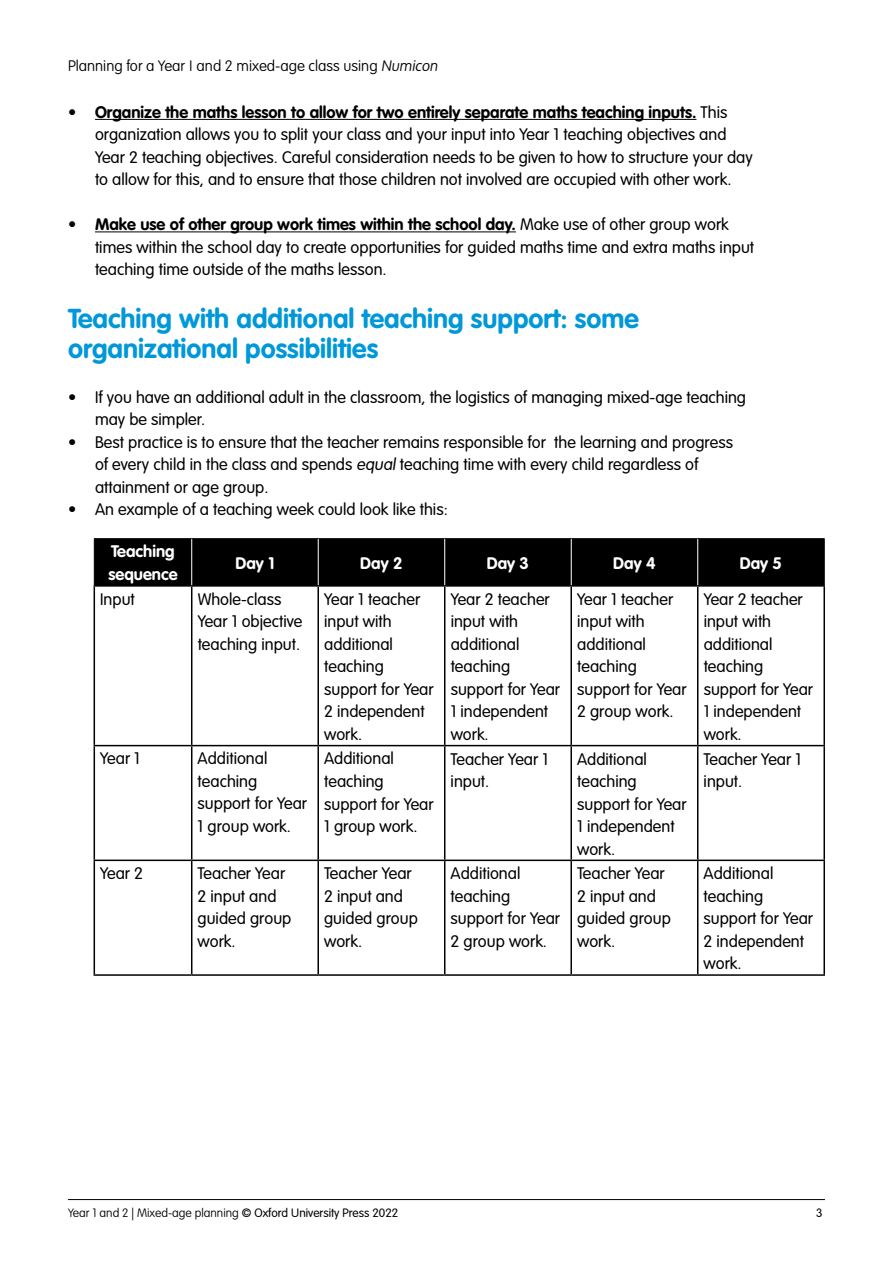
<style>
.page{position:relative;width:893px;height:1263px;background:#fff}
.page>*{position:absolute;margin:0;border:0;box-sizing:border-box;transform-origin:0 0}
.t1{font:700 27px/30px "VAG Rounded Std";color:#0098d8}
.t2{font:300 16.5px/22.5px "VAG Rounded Std";color:#000}
.t3{font:700 16.5px/22.5px "VAG Rounded Std";color:#fff}
.t4{font:100 15px "VAG Rounded Inf";color:#000}
.t5{font:100 12px "VAG Rounded Std";color:#000}
.t6{font:300 12px "VAG Rounded Std";color:#000}
.s1{font-style:italic}
.s2{font-weight:700}
.s3{font-weight:300}
</style>
<div class="page">
<hr style="left:68px;top:1199px;width:757px;height:1px;background:#000">
<hr style="left:95px;top:119px;width:601px;height:1px;background:#000">
<hr style="left:95px;top:231px;width:421px;height:1px;background:#000">
<div style="left:95px;top:539px;width:729px;height:46px;background:#000"></div>
<hr style="left:94px;top:585px;width:98px;height:2px;background:#000">
<hr style="left:94px;top:587px;width:1px;height:158px;background:#000">
<hr style="left:192px;top:585px;width:126px;height:2px;background:#000">
<hr style="left:191px;top:587px;width:1px;height:158px;background:#000">
<hr style="left:318px;top:585px;width:127px;height:2px;background:#000">
<hr style="left:317px;top:587px;width:2px;height:158px;background:#000">
<hr style="left:445px;top:585px;width:126px;height:2px;background:#000">
<hr style="left:444px;top:587px;width:1px;height:158px;background:#000">
<hr style="left:571px;top:585px;width:127px;height:2px;background:#000">
<hr style="left:570px;top:587px;width:2px;height:158px;background:#000">
<hr style="left:698px;top:585px;width:127px;height:2px;background:#000">
<hr style="left:697px;top:587px;width:1px;height:158px;background:#000">
<hr style="left:823px;top:587px;width:2px;height:158px;background:#000">
<hr style="left:94px;top:745px;width:98px;height:1px;background:#000">
<hr style="left:94px;top:746px;width:1px;height:113px;background:#000">
<hr style="left:192px;top:745px;width:126px;height:1px;background:#000">
<hr style="left:191px;top:746px;width:1px;height:113px;background:#000">
<hr style="left:318px;top:745px;width:127px;height:1px;background:#000">
<hr style="left:317px;top:746px;width:2px;height:113px;background:#000">
<hr style="left:445px;top:745px;width:126px;height:1px;background:#000">
<hr style="left:444px;top:746px;width:1px;height:113px;background:#000">
<hr style="left:571px;top:745px;width:127px;height:1px;background:#000">
<hr style="left:570px;top:746px;width:2px;height:113px;background:#000">
<hr style="left:698px;top:745px;width:127px;height:1px;background:#000">
<hr style="left:697px;top:746px;width:1px;height:113px;background:#000">
<hr style="left:823px;top:746px;width:2px;height:113px;background:#000">
<hr style="left:94px;top:859px;width:98px;height:2px;background:#000">
<hr style="left:94px;top:861px;width:1px;height:113px;background:#000">
<hr style="left:192px;top:859px;width:126px;height:2px;background:#000">
<hr style="left:191px;top:861px;width:1px;height:113px;background:#000">
<hr style="left:318px;top:859px;width:127px;height:2px;background:#000">
<hr style="left:317px;top:861px;width:2px;height:113px;background:#000">
<hr style="left:445px;top:859px;width:126px;height:2px;background:#000">
<hr style="left:444px;top:861px;width:1px;height:113px;background:#000">
<hr style="left:571px;top:859px;width:127px;height:2px;background:#000">
<hr style="left:570px;top:861px;width:2px;height:113px;background:#000">
<hr style="left:698px;top:859px;width:127px;height:2px;background:#000">
<hr style="left:697px;top:861px;width:1px;height:113px;background:#000">
<hr style="left:823px;top:861px;width:2px;height:113px;background:#000">
<hr style="left:94px;top:974px;width:98px;height:2px;background:#000">
<hr style="left:192px;top:974px;width:126px;height:2px;background:#000">
<hr style="left:318px;top:974px;width:127px;height:2px;background:#000">
<hr style="left:445px;top:974px;width:126px;height:2px;background:#000">
<hr style="left:571px;top:974px;width:127px;height:2px;background:#000">
<hr style="left:698px;top:974px;width:127px;height:2px;background:#000">
<hr style="left:94px;top:538px;width:98px;height:1px;background:#000">
<hr style="left:94px;top:539px;width:1px;height:46px;background:#000">
<hr style="left:192px;top:538px;width:126px;height:1px;background:#000">
<hr style="left:318px;top:538px;width:127px;height:1px;background:#000">
<hr style="left:445px;top:538px;width:126px;height:1px;background:#000">
<hr style="left:571px;top:538px;width:127px;height:1px;background:#000">
<hr style="left:698px;top:538px;width:127px;height:1px;background:#000">
<hr style="left:824px;top:539px;width:1px;height:46px;background:#000">
<hr style="left:191px;top:539px;width:1px;height:46px;background:#fff">
<hr style="left:318px;top:539px;width:1px;height:46px;background:#fff">
<hr style="left:444px;top:539px;width:1px;height:46px;background:#fff">
<hr style="left:571px;top:539px;width:1px;height:46px;background:#fff">
<hr style="left:697px;top:539px;width:1px;height:46px;background:#fff">
<p class="t4" style="left:68px;top:57px;width:374px">Planning for a Year 1 and 2 mixed-age class using <span class="s1">Numicon</span></p>
<p class="t2" style="left:95px;top:101px;width:659px;text-indent:-27px"><span class="s2">• Organize the maths lesson to allow for two entirely separate maths teaching inputs.</span> This organization allows you to split your class and your input into Year 1 teaching objectives and Year 2 teaching objectives. Careful consideration needs to be given to how to structure your day to allow for this, and to ensure that those children not involved are occupied with other work.</p>
<p class="t2" style="left:95px;top:214px;width:661px;text-indent:-27px"><span class="s2">• Make use of other group work times within the school day.</span> Make use of other group work times within the school day to create opportunities for guided maths time and extra maths input teaching time outside of the maths lesson.</p>
<h1 class="t1" style="left:68px;top:304px;width:572px">Teaching with additional teaching support: some organizational possibilities</h1>
<p class="t2" style="left:95px;top:386px;width:653px;text-indent:-27px">• If you have an additional adult in the classroom, the logistics of managing mixed-age teaching may be simpler.</p>
<p class="t2" style="left:95px;top:431px;width:639px;text-indent:-27px">• Best practice is to ensure that the teacher remains responsible for the learning and progress of every child in the class and spends equal teaching time with every child regardless of attainment or age group.</p>
<p class="t2" style="left:68px;top:499px;width:381px">• An example of a teaching week could look like this:</p>
<p class="t3" style="left:108px;top:541px;width:71px">Teaching sequence</p>
<p class="t3" style="left:235px;top:552px;width:40px">Day 1</p>
<p class="t3" style="left:360px;top:552px;width:44px">Day 2</p>
<p class="t3" style="left:487px;top:552px;width:44px">Day 3</p>
<p class="t3" style="left:613px;top:552px;width:44px">Day 4</p>
<p class="t3" style="left:740px;top:552px;width:44px">Day 5</p>
<p class="t2" style="left:100px;top:588px;width:36px">Input</p>
<p class="t2" style="left:198px;top:588px;width:106px">Whole-class<br>Year 1 objective teaching input.</p>
<p class="t2" style="left:324px;top:588px;width:111px">Year 1 teacher input with additional teaching support for Year<br>2 independent work.</p>
<p class="t2" style="left:451px;top:588px;width:111px">Year 2 teacher input with additional teaching support for Year<br>1 independent work.</p>
<p class="t2" style="left:577px;top:588px;width:111px">Year 1 teacher input with additional teaching support for Year<br>2 group work.</p>
<p class="t2" style="left:704px;top:588px;width:111px">Year 2 teacher input with additional teaching support for Year<br>1 independent work.</p>
<p class="t2" style="left:100px;top:748px;width:41px">Year 1</p>
<p class="t2" style="left:198px;top:748px;width:111px">Additional teaching support for Year<br>1 group work.</p>
<p class="t2" style="left:324px;top:748px;width:111px">Additional teaching support for Year<br>1 group work.</p>
<p class="t2" style="left:451px;top:748px;width:99px">Teacher Year 1 input.</p>
<p class="t2" style="left:577px;top:748px;width:111px">Additional teaching support for Year<br>1 independent work.</p>
<p class="t2" style="left:704px;top:748px;width:99px">Teacher Year 1 input.</p>
<p class="t2" style="left:100px;top:863px;width:44px">Year 2</p>
<p class="t2" style="left:198px;top:863px;width:95px">Teacher Year<br>2 input and guided group work.</p>
<p class="t2" style="left:324px;top:863px;width:95px">Teacher Year<br>2 input and guided group work.</p>
<p class="t2" style="left:451px;top:863px;width:111px">Additional teaching support for Year<br>2 group work.</p>
<p class="t2" style="left:577px;top:863px;width:95px">Teacher Year<br>2 input and guided group work.</p>
<p class="t2" style="left:704px;top:863px;width:111px">Additional teaching support for Year<br>2 independent work.</p>
<p class="t5" style="left:68px;top:1206px;width:332px">Year 1 and 2 | Mixed-age planning <span class="s3">© Oxford University Press 2022</span></p>
<p class="t6" style="left:816px;top:1206px;width:8px">3</p>
</div>
